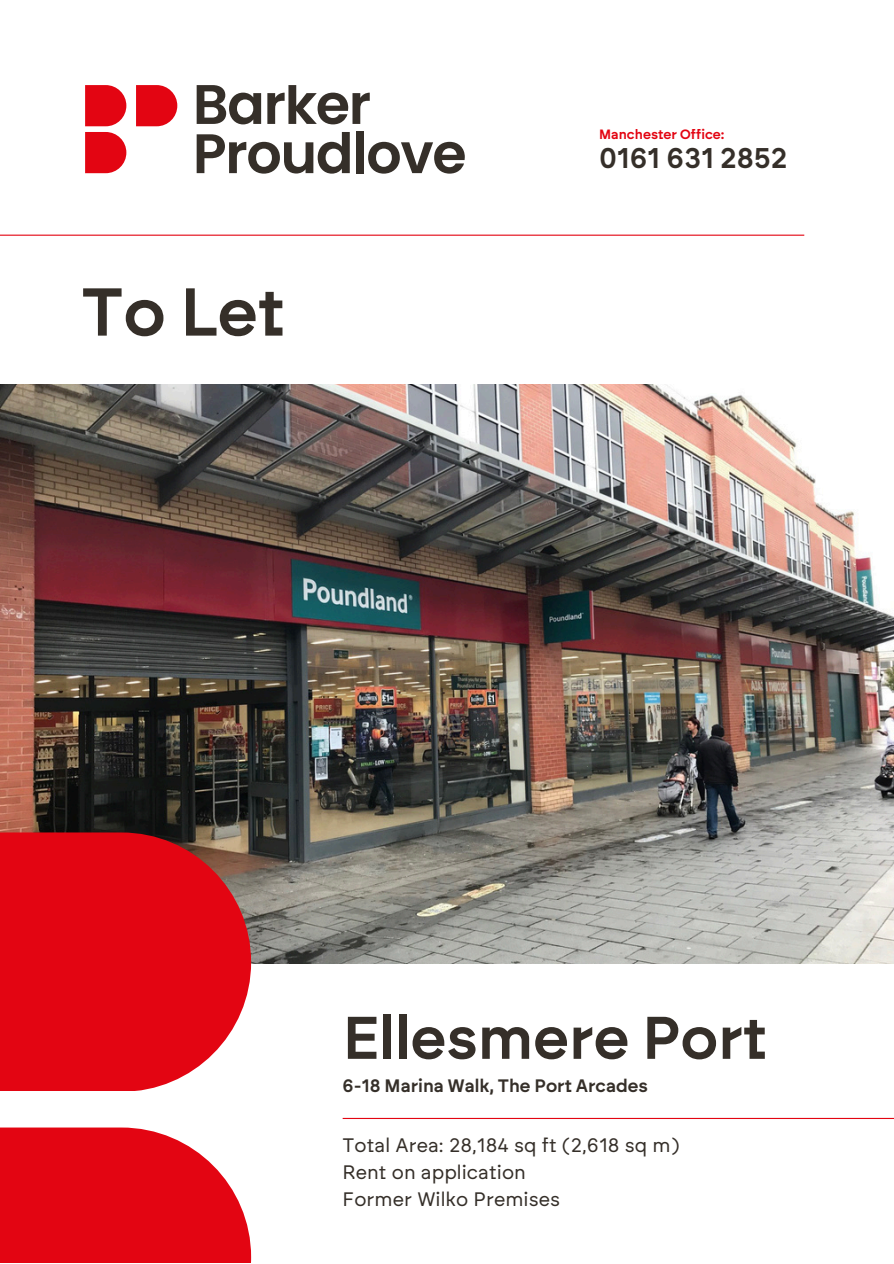
<style>
.page{position:relative;width:894px;height:1264px;background:#fff}
.page>*{position:absolute;margin:0;border:0;box-sizing:border-box;transform-origin:0 0}
.t1{font:600 67.5px "Brockmann";color:#352f29}
.t2{font:600 60px "Brockmann";color:#352f29}
.t3{font:600 28.5px "Brockmann";color:#352f29}
.t4{font:19.5px/27px "Brockmann";color:#352f29}
.t5{font:600 18px "Brockmann";color:#352f29}
.t6{font:600 13.5px "Brockmann";color:#e30512}
</style>
<div class="page">
<img style="left:0;top:385px;width:893px;height:578px">
<svg style="left:0;top:832px;width:251px;height:259px;fill:#e30512"></svg>
<svg style="left:0;top:1127px;width:251px;height:136px"></svg>
<hr style="left:342px;top:1117px;width:551px;height:1px;background:#e30512">
<svg style="left:85px;top:132px;width:41px;height:41px"></svg>
<svg style="left:85px;top:85px;width:41px;height:41px"></svg>
<svg style="left:136px;top:85px;width:41px;height:41px"></svg>
<svg style="left:196px;top:85px;width:65px;height:39px"></svg>
<svg style="left:267px;top:85px;width:102px;height:39px"></svg>
<svg style="left:196px;top:132px;width:153px;height:42px"></svg>
<div style="left:356px;top:132px;width:7px;height:41px;background:#352f29"></div>
<svg style="left:368px;top:142px;width:96px;height:32px"></svg>
<hr style="left:0;top:235px;width:804px;height:1px;background:#e30512">
<p class="t1" style="left:81px;top:271px;width:205px">To Let</p>
<p class="t6" style="left:599px;top:126px;width:127px">Manchester Office:</p>
<h2 class="t3" style="left:599px;top:141px;width:190px">0161 631 2852</h2>
<p class="t2" style="left:342px;top:1001px;width:426px">Ellesmere Port</p>
<h1 class="t5" style="left:342px;top:1074px;width:307px">6-18 Marina Walk, The Port Arcades</h1>
<p class="t4" style="left:342px;top:1131px;width:338px">Total Area: 28,184 sq ft (2,618 sq m)<br>Rent on application<br>Former Wilko Premises</p>
</div>
